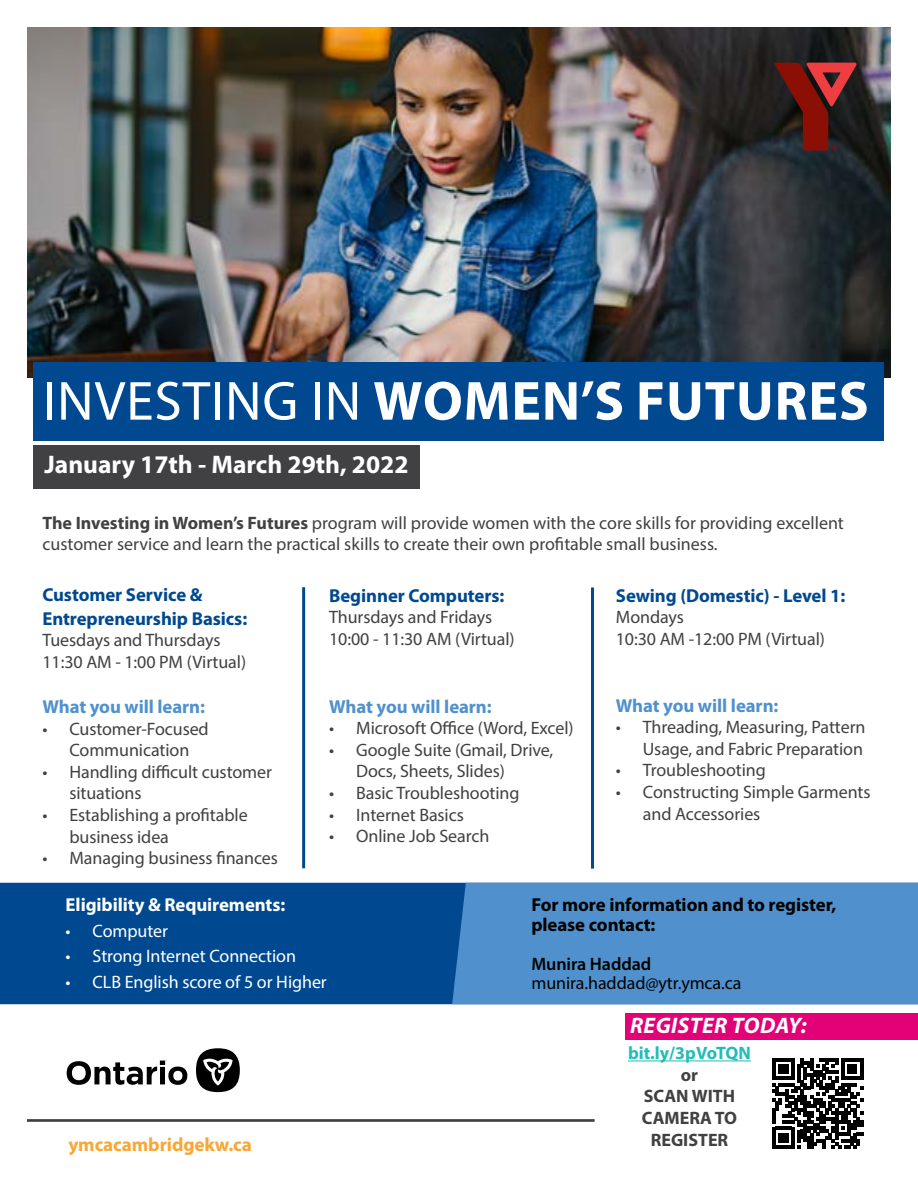
<style>
.page{position:relative;width:918px;height:1188px;background:#fff}
.page>*{position:absolute;margin:0;border:0;box-sizing:border-box;transform-origin:0 0}
.t1{font:700 55.5px "Myriad Pro";letter-spacing:.015em;color:#fff}
.t2{font:700 25.5px "Myriad Pro";color:#fff}
.t3{font:italic 700 22.5px "Myriad Pro";letter-spacing:.02em;color:#fff}
.t4{font:700 19.2px "Myriad Pro";letter-spacing:-.005em;color:#faa634}
.t5{font:700 18.75px/23.4px "Myriad Pro";letter-spacing:-.005em;color:#004990}
.t6{font:700 18.75px "Myriad Pro";letter-spacing:-.005em;color:#5091cd}
.t7{font:700 18.75px/19.5px "Myriad Pro";letter-spacing:-.005em;color:#000101}
.t8{font:700 18.75px "Myriad Pro";letter-spacing:-.005em;color:#fff}
.t9{font:18px/21.6px "Myriad Pro";letter-spacing:-.005em;color:#414042}
.t10{font:18px "Myriad Pro";letter-spacing:-.005em;color:#fff}
.t11{font:700 18px/21.6px "Myriad Pro";color:#414042;text-align:center}
.t12{font:18px "Myriad Pro";letter-spacing:-.005em;color:#000101}
.t13{font:700 18px "Myriad Pro";color:#22bcb9}
.t14{font:600 18px "Myriad Pro";letter-spacing:-.005em;color:#000101}
.s1{font-weight:400}
.s2{font-weight:700}
</style>
<div class="page">
<img style="left:27px;top:27px;width:864px;height:351px">
<div style="left:34px;top:362px;width:850px;height:78px;background:#004990"></div>
<div style="left:0;top:882px;width:451px;height:123px;background:#004990"></div>
<div style="left:451px;top:882px;width:467px;height:123px;background:#5091cd"></div>
<svg style="left:775px;top:63px;width:82px;height:88px;background:#5c1e1b"></svg>
<hr style="left:27px;top:1119px;width:568px;height:3px;background:#414042">
<svg style="left:773px;top:1058px;width:90px;height:91px"></svg>
<hr style="left:628px;top:1060px;width:123px;height:1px;background:#22bcb9">
<hr style="left:302px;top:587px;width:3px;height:281px;background:#004990">
<hr style="left:591px;top:588px;width:3px;height:281px;background:#004990">
<div style="left:34px;top:446px;width:386px;height:43px;background:#414042"></div>
<div style="left:626px;top:1013px;width:292px;height:27px;background:#e20177"></div>
<svg style="left:67px;top:1061px;width:120px;height:24px"></svg>
<div style="left:196px;top:1048px;width:44px;height:44px;background:#000;border-radius:50%"></div>
<svg style="left:203px;top:1058px;width:30px;height:28px"></svg>
<h1 class="t1" style="left:43px;top:365px;width:827px"><span class="s1">INVESTING IN</span> WOMEN’S FUTURES</h1>
<h2 class="t2" style="left:45px;top:448px;width:366px">January 17th - March 29th, 2022</h2>
<p class="t9" style="left:42px;top:512px;width:803px"><span class="s2">The Investing in Women’s Futures</span> program will provide women with the core skills for providing excellent customer service and learn the practical skills to create their own profitable small business.</p>
<p class="t5" style="left:42px;top:583px;width:206px">Customer Service &amp;<br>Entrepreneurship Basics:</p>
<p class="t9" style="left:42px;top:629px;width:205px">Tuesdays and Thursdays<br>11:30 AM - 1:00 PM (Virtual)</p>
<p class="t6" style="left:42px;top:694px;width:164px">What you will learn:</p>
<p class="t9" style="left:42px;top:717px;width:168px;text-align:center">• Customer-Focused<br>Communication</p>
<p class="t9" style="left:69px;top:761px;width:204px;text-indent:-27px">• Handling difficult customer situations</p>
<p class="t9" style="left:69px;top:804px;width:180px;text-indent:-27px">• Establishing a profitable business idea</p>
<p class="t9" style="left:42px;top:847px;width:237px">• Managing business finances</p>
<p class="t5" style="left:329px;top:583px;width:177px">Beginner Computers:</p>
<p class="t9" style="left:329px;top:606px;width:187px">Thursdays and Fridays<br>10:00 - 11:30 AM (Virtual)</p>
<p class="t6" style="left:329px;top:694px;width:164px">What you will learn:</p>
<p class="t9" style="left:329px;top:717px;width:246px">• Microsoft Office (Word, Excel)</p>
<p class="t9" style="left:356px;top:739px;width:199px;text-indent:-27px">• Google Suite (Gmail, Drive,<br>Docs, Sheets, Slides)</p>
<p class="t9" style="left:329px;top:782px;width:192px">• Basic Troubleshooting</p>
<p class="t9" style="left:329px;top:803px;width:136px">• Internet Basics</p>
<p class="t9" style="left:329px;top:825px;width:162px">• Online Job Search</p>
<p class="t5" style="left:616px;top:583px;width:231px">Sewing (Domestic) - Level 1:</p>
<p class="t9" style="left:616px;top:606px;width:211px">Mondays<br>10:30 AM -12:00 PM (Virtual)</p>
<p class="t6" style="left:616px;top:693px;width:164px">What you will learn:</p>
<p class="t9" style="left:616px;top:716px;width:251px;text-align:right">• Threading, Measuring, Pattern<br>Usage, and Fabric Preparation</p>
<p class="t9" style="left:616px;top:759px;width:151px">• Troubleshooting</p>
<p class="t9" style="left:643px;top:781px;width:229px;text-indent:-27px">• Constructing Simple Garments and Accessories</p>
<p class="t8" style="left:66px;top:892px;width:221px">Eligibility &amp; Requirements:</p>
<p class="t10" style="left:66px;top:919px;width:104px">• Computer</p>
<p class="t10" style="left:66px;top:945px;width:232px">• Strong Internet Connection</p>
<p class="t10" style="left:66px;top:970px;width:263px">• CLB English score of 5 or Higher</p>
<p class="t4" style="left:68px;top:1132px;width:185px">ymcacambridgekw.ca</p>
<p class="t7" style="left:531px;top:894px;width:306px">For more information and to register, please contact:</p>
<p class="t14" style="left:531px;top:952px;width:121px">Munira Haddad</p>
<p class="t12" style="left:531px;top:972px;width:212px">munira.haddad@ytr.ymca.ca</p>
<p class="t3" style="left:630px;top:1011px;width:178px">REGISTER TODAY:</p>
<p class="t13" style="left:628px;top:1041px;width:124px">bit.ly/3pVoTQN</p>
<p class="t11" style="left:642px;top:1063px;width:97px">or<br>SCAN WITH<br>CAMERA TO<br>REGISTER</p>
</div>
